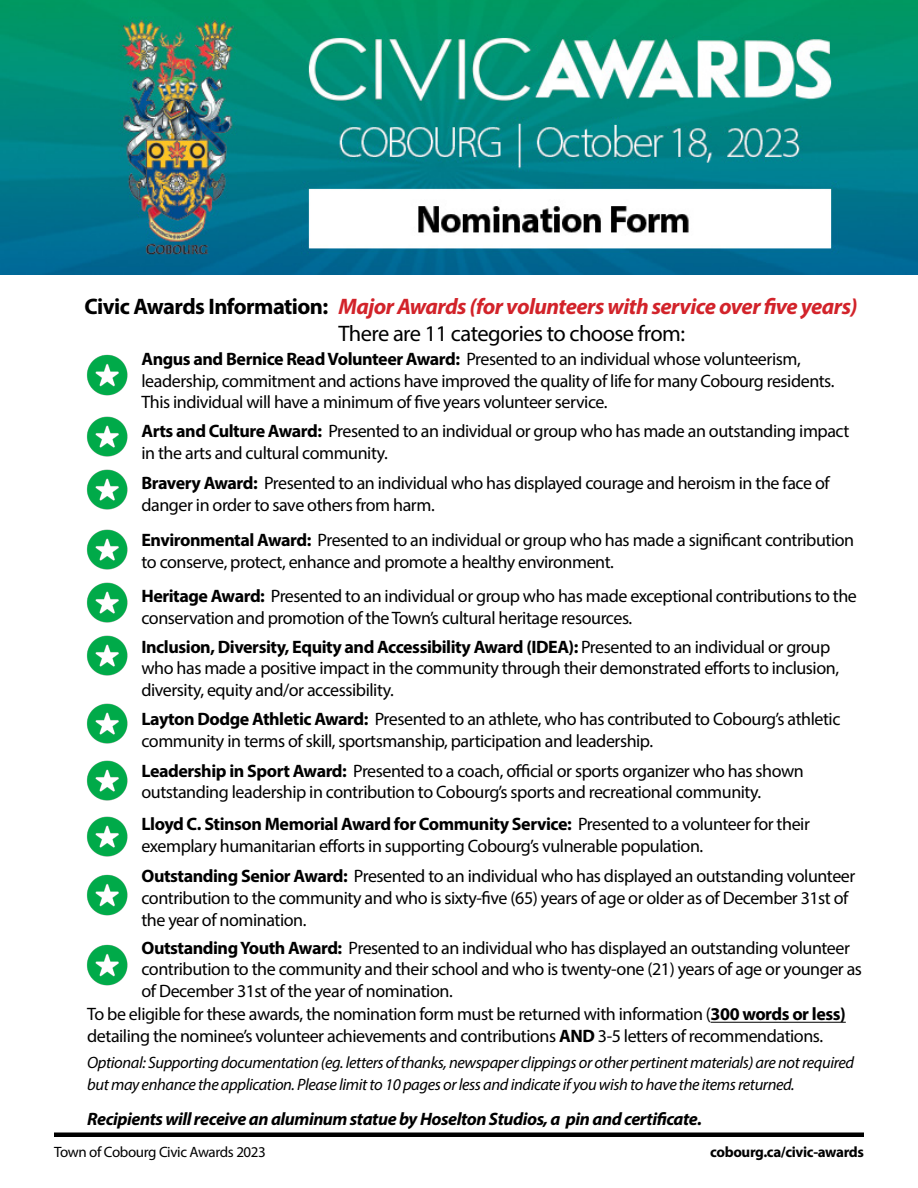
<style>
.page{position:relative;width:918px;height:1188px;background:#fff}
.page>*{position:absolute;margin:0;border:0;box-sizing:border-box;transform-origin:0 0}
.t1{font:italic 700 22.5px/27px "Myriad Pro";letter-spacing:-.025em;color:#d2232a}
.t2{font:18px/21.6px "Myriad Pro";letter-spacing:-.025em;color:#000}
.t3{font:italic 700 18px "Myriad Pro";letter-spacing:-.025em;color:#000}
.t4{font:italic 16.5px/21.6px "Myriad Pro";letter-spacing:-.025em;color:#000}
.t5{font:15px "Myriad Pro";letter-spacing:-.025em;color:#000}
.t6{font:700 15px "Myriad Pro";letter-spacing:-.025em;color:#000}
.s1{font-style:normal;color:#000}
.s2{font-weight:400;font-style:normal;color:#000}
.s3{font-weight:700}
</style>
<div class="page">
<div style="left:54px;top:1132px;width:810px;height:5px;background:#000"></div>
<hr style="left:711px;top:1022px;width:135px;height:1px;background:#000">
<img style="left:87px;top:416px;width:41px;height:41px">
<img style="left:87px;top:469px;width:41px;height:41px">
<img style="left:87px;top:944px;width:41px;height:42px">
<img style="left:87px;top:874px;width:41px;height:42px">
<img style="left:87px;top:354px;width:41px;height:42px">
<img style="left:87px;top:760px;width:41px;height:41px">
<img style="left:87px;top:703px;width:41px;height:41px">
<img style="left:87px;top:529px;width:41px;height:41px">
<img style="left:87px;top:582px;width:41px;height:41px">
<img style="left:87px;top:816px;width:41px;height:41px">
<img style="left:0;top:0;width:918px;height:274px">
<img style="left:87px;top:635px;width:41px;height:41px">
<p class="t1" style="left:338px;top:292px;width:521px;text-indent:-254px"><span class="s1">Civic Awards Information:</span> Major Awards (for volunteers with service over five years)<br><span class="s2">There are 11 categories to choose from:</span></p>
<p class="t2" style="left:141px;top:348px;width:695px"><span class="s3">Angus and Bernice Read Volunteer Award:</span> Presented to an individual whose volunteerism, leadership, commitment and actions have improved the quality of life for many Cobourg residents.<br>This individual will have a minimum of five years volunteer service.</p>
<p class="t2" style="left:141px;top:420px;width:709px"><span class="s3">Arts and Culture Award:</span> Presented to an individual or group who has made an outstanding impact in the arts and cultural community.</p>
<p class="t2" style="left:141px;top:472px;width:690px"><span class="s3">Bravery Award:</span> Presented to an individual who has displayed courage and heroism in the face of danger in order to save others from harm.</p>
<p class="t2" style="left:141px;top:529px;width:714px"><span class="s3">Environmental Award:</span> Presented to an individual or group who has made a significant contribution to conserve, protect, enhance and promote a healthy environment.</p>
<p class="t2" style="left:141px;top:585px;width:717px"><span class="s3">Heritage Award:</span> Presented to an individual or group who has made exceptional contributions to the conservation and promotion of the Town’s cultural heritage resources.</p>
<p class="t2" style="left:141px;top:636px;width:699px"><span class="s3">Inclusion, Diversity, Equity and Accessibility Award (IDEA):</span> Presented to an individual or group who has made a positive impact in the community through their demonstrated efforts to inclusion, diversity, equity and/or accessibility.</p>
<p class="t2" style="left:141px;top:708px;width:700px"><span class="s3">Layton Dodge Athletic Award:</span> Presented to an athlete, who has contributed to Cobourg’s athletic community in terms of skill, sportsmanship, participation and leadership.</p>
<p class="t2" style="left:141px;top:760px;width:664px"><span class="s3">Leadership in Sport Award:</span> Presented to a coach, official or sports organizer who has shown outstanding leadership in contribution to Cobourg’s sports and recreational community.</p>
<p class="t2" style="left:141px;top:813px;width:670px"><span class="s3">Lloyd C. Stinson Memorial Award for Community Service:</span> Presented to a volunteer for their exemplary humanitarian efforts in supporting Cobourg’s vulnerable population.</p>
<p class="t2" style="left:141px;top:865px;width:715px"><span class="s3">Outstanding Senior Award:</span> Presented to an individual who has displayed an outstanding volunteer contribution to the community and who is sixty-five (65) years of age or older as of December 31st of the year of nomination.</p>
<p class="t2" style="left:141px;top:937px;width:722px"><span class="s3">Outstanding Youth Award:</span> Presented to an individual who has displayed an outstanding volunteer contribution to the community and their school and who is twenty-one (21) years of age or younger as of December 31st of the year of nomination.</p>
<p class="t2" style="left:87px;top:1003px;width:760px">To be eligible for these awards, the nomination form must be returned with information (<span class="s3">300 words or less) </span>detailing the nominee’s volunteer achievements and contributions <span class="s3">AND</span> 3-5 letters of recommendations.</p>
<p class="t4" style="left:87px;top:1052px;width:768px">Optional: Supporting documentation (eg. letters of thanks, newspaper clippings or other pertinent materials) are not required but may enhance the application. Please limit to 10 pages or less and indicate if you wish to have the items returned.</p>
<p class="t3" style="left:87px;top:1107px;width:616px">Recipients will receive an aluminum statue by Hoselton Studios, a pin and certificate.</p>
<p class="t5" style="left:54px;top:1142px;width:213px">Town of Cobourg Civic Awards 2023</p>
<p class="t6" style="left:710px;top:1142px;width:155px">cobourg.ca/civic-awards</p>
</div>
